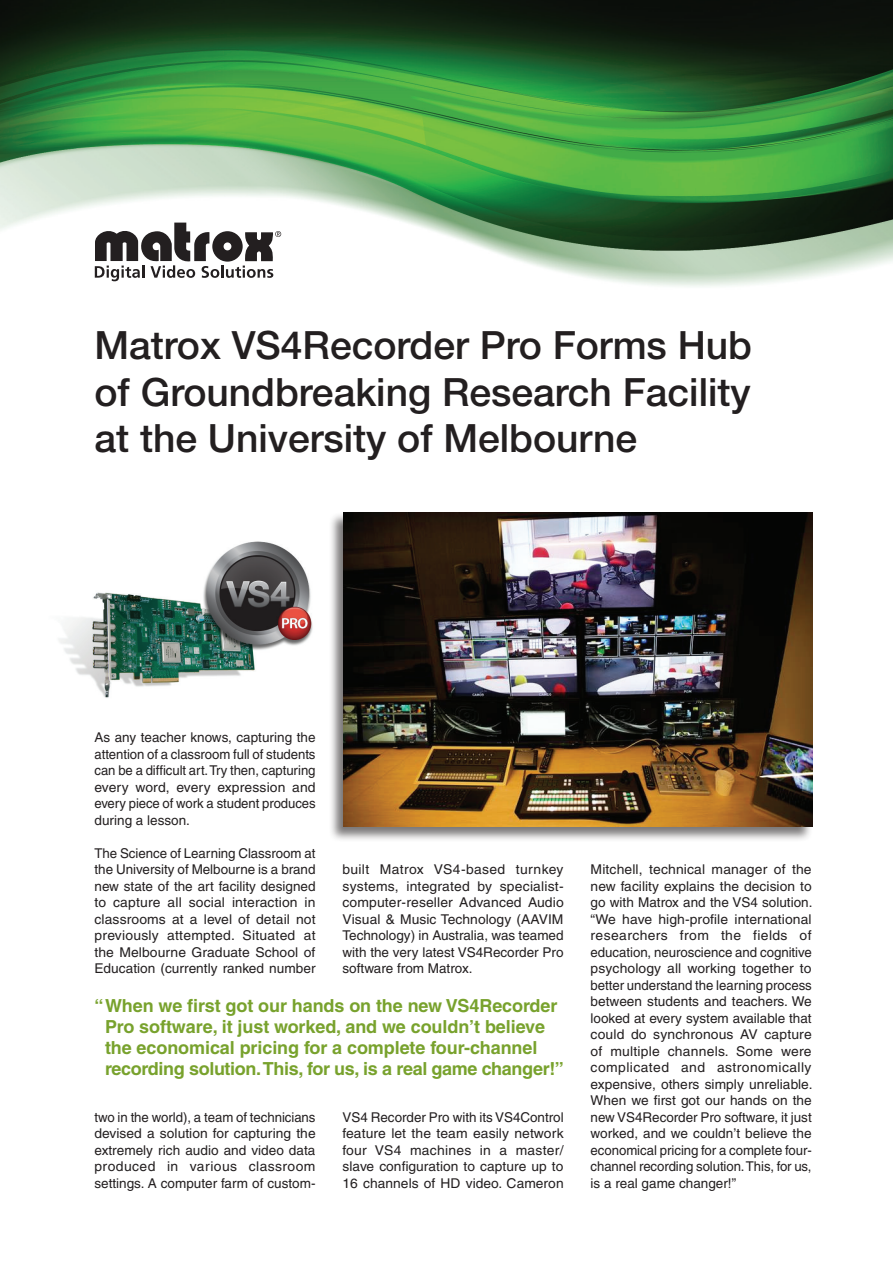
<style>
.page{position:relative;width:893px;height:1263px;background:#fff}
.page>*{position:absolute;margin:0;border:0;box-sizing:border-box;transform-origin:0 0}
.t1{font:500 39px/46.5px "Helvetica Neue";color:#231f20;text-align:justify}
.t2{font:700 18px/21px "Helvetica";letter-spacing:-.005em;color:#78a22d}
.t3{font:13.5px/16.5px "Helvetica";color:#231f20;text-align:justify}
</style>
<div class="page">
<img style="left:0;top:0;width:893px;height:287px">
<div style="left:329px;top:511px;width:484px;height:331px;background:#231f20;opacity:.6"></div>
<img style="left:344px;top:513px;width:468px;height:314px">
<img style="left:59px;top:541px;width:254px;height:157px">
<svg style="left:95px;top:223px;width:186px;height:58px"></svg>
<h1 class="t1" style="left:94px;top:321px;width:659px">Matrox VS4Recorder Pro Forms Hub of Groundbreaking Research Facility at the University of Melbourne</h1>
<p class="t3" style="left:94px;top:729px;width:223px">As any teacher knows, capturing the attention of a classroom full of students can be a difficult art. Try then, capturing every word, every expression and every piece of work a student produces during a lesson.</p>
<p class="t3" style="left:94px;top:845px;width:223px">The Science of Learning Classroom at the University of Melbourne is a brand new state of the art facility designed to capture all social interaction in classrooms at a level of detail not previously attempted. Situated at the Melbourne Graduate School of Education (currently ranked number</p>
<p class="t3" style="left:343px;top:861px;width:223px">built Matrox VS4-based turnkey systems, integrated by specialist&shy;computer-reseller Advanced Audio Visual &amp; Music Technology (AAVIM Technology) in Australia, was teamed with the very latest VS4Recorder Pro software from Matrox.</p>
<h2 class="t2" style="left:105px;top:995px;width:460px;text-indent:-10px">“When we first got our hands on the new VS4Recorder Pro software, it just worked, and we couldn’t believe the economical pricing for a complete four-channel recording solution. This, for us, is a real game changer!”</h2>
<p class="t3" style="left:94px;top:1109px;width:223px">two in the world), a team of technicians devised a solution for capturing the extremely rich audio and video data produced in various classroom settings. A computer farm of custom-</p>
<p class="t3" style="left:343px;top:1109px;width:223px">VS4 Recorder Pro with its VS4Control feature let the team easily network four VS4 machines in a master/ slave configuration to capture up to 16 channels of HD video. Cameron</p>
<p class="t3" style="left:591px;top:861px;width:223px">Mitchell, technical manager of the new facility explains the decision to go with Matrox and the VS4 solution. “We have high-profile international researchers from the fields of education, neuroscience and cognitive psychology all working together to better understand the learning process between students and teachers. We looked at every system available that could do synchronous AV capture of multiple channels. Some were complicated and astronomically expensive, others simply unreliable.<br>When we first got our hands on the new VS4Recorder Pro software, it just worked, and we couldn’t believe the economical pricing for a complete four&shy;channel recording solution. This, for us, is a real game changer!”</p>
</div>
